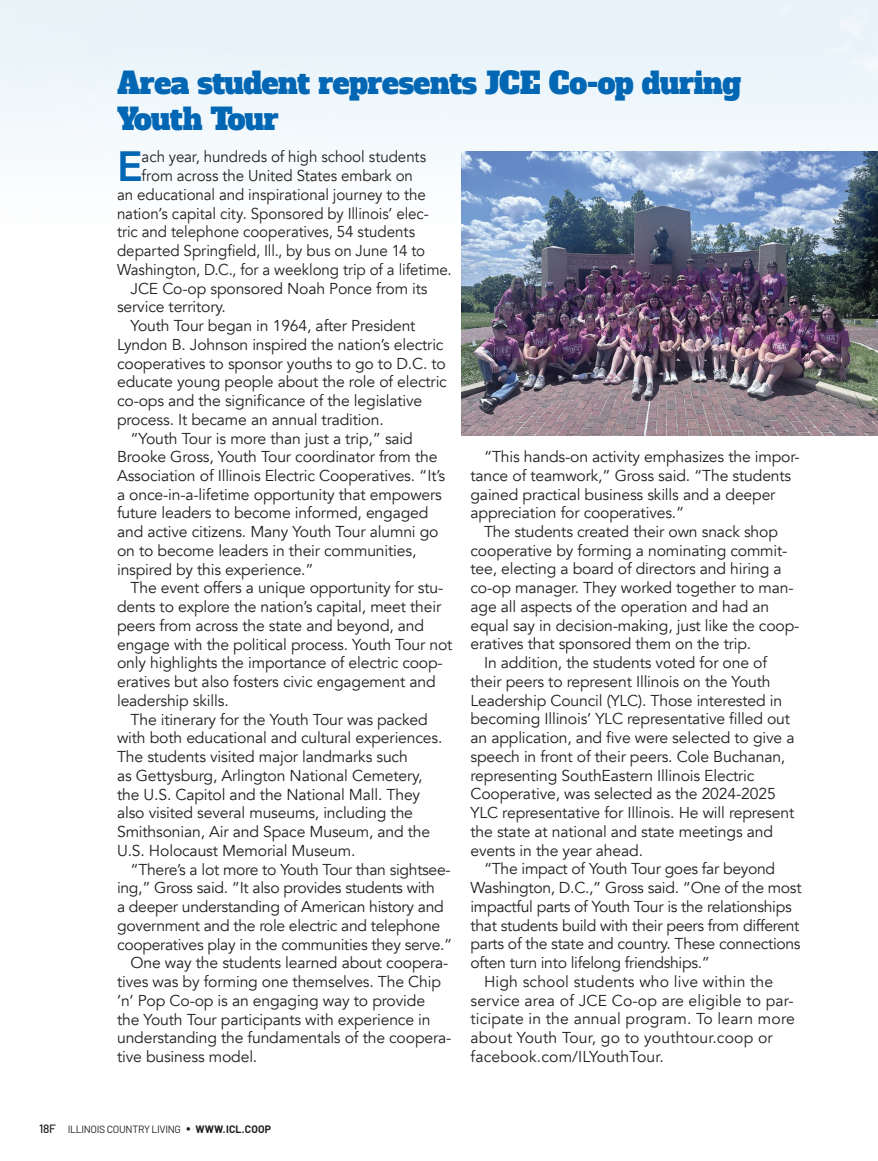
<style>
.page{position:relative;width:878px;height:1161px;background:#fff}
.page>*{position:absolute;margin:0;border:0;box-sizing:border-box;transform-origin:0 0}
.t1{font:800 42.3px "Avenir";color:#0166b3}
.t2{font:30px/36px "Alfa Slab One";letter-spacing:-.01em;color:#0166b3;scale:.95 1}
.t3{font:15.75px/18.8px "Avenir";letter-spacing:-.01em;color:#231f20}
.t4{font:15.75px "Avenir";letter-spacing:-.01em;color:#231f20;scale:.96 1}
.t5{font:15.75px "Avenir";letter-spacing:.01em;color:#231f20}
.t6{font:10.5px "Barlow";letter-spacing:-.03em;color:#231f20}
.s1{font-weight:500;font-size:12px}
.s2{font-size:15px}
.s3{font-weight:700}
</style>
<div class="page">
<img style="left:0;top:0;width:878px;height:316px">
<img style="left:461px;top:152px;width:416px;height:284px">
<h2 class="t2" style="left:117px;top:66px;width:658px">Area student represents JCE Co-op during<br>Youth Tour</h2>
<h1 class="t1" style="left:117px;top:133px;width:27px">E</h1>
<p class="t4" style="left:142px;top:148px;width:298px">ach year, hundreds of high school students</p>
<p class="t4" style="left:142px;top:166px;width:284px">from across the United States embark on</p>
<p class="t4" style="left:117px;top:185px;width:323px">an educational and inspirational journey to the</p>
<p class="t4" style="left:117px;top:204px;width:326px">nation’s capital city. Sponsored by Illinois’ elec-</p>
<p class="t4" style="left:117px;top:223px;width:312px">tric and telephone cooperatives, 54 students</p>
<p class="t4" style="left:117px;top:241px;width:322px">departed Springfield, Ill., by bus on June 14 to</p>
<p class="t4" style="left:117px;top:260px;width:350px">Washington, D.C., for a weeklong trip of a lifetime.</p>
<p class="t3" style="left:130px;top:279px;width:298px">JCE Co-op sponsored Noah Ponce from its</p>
<p class="t3" style="left:117px;top:298px;width:110px">service territory.</p>
<p class="t3" style="left:130px;top:317px;width:286px">Youth Tour began in 1964, after President</p>
<p class="t3" style="left:117px;top:335px;width:328px">Lyndon B. Johnson inspired the nation’s electric</p>
<p class="t3" style="left:117px;top:354px;width:330px">cooperatives to sponsor youths to go to D.C. to</p>
<p class="t3" style="left:117px;top:373px;width:331px">educate young people about the role of electric</p>
<p class="t3" style="left:117px;top:392px;width:307px">co-ops and the significance of the legislative</p>
<p class="t3" style="left:117px;top:410px;width:268px">process. It became an annual tradition.</p>
<p class="t3" style="left:130px;top:429px;width:284px">“Youth Tour is more than just a trip,” said</p>
<p class="t3" style="left:117px;top:448px;width:322px">Brooke Gross, Youth Tour coordinator from the</p>
<p class="t3" style="left:117px;top:466px;width:330px">Association of Illinois Electric Cooperatives. “It’s</p>
<p class="t3" style="left:117px;top:485px;width:326px">a once-in-a-lifetime opportunity that empowers</p>
<p class="t3" style="left:117px;top:504px;width:313px">future leaders to become informed, engaged</p>
<p class="t3" style="left:117px;top:523px;width:323px">and active citizens. Many Youth Tour alumni go</p>
<p class="t3" style="left:117px;top:541px;width:301px">on to become leaders in their communities,</p>
<p class="t3" style="left:117px;top:560px;width:198px">inspired by this experience.”</p>
<p class="t3" style="left:130px;top:579px;width:314px">The event offers a unique opportunity for stu-</p>
<p class="t3" style="left:117px;top:598px;width:326px">dents to explore the nation’s capital, meet their</p>
<p class="t3" style="left:117px;top:616px;width:308px">peers from across the state and beyond, and</p>
<p class="t3" style="left:117px;top:635px;width:337px">engage with the political process. Youth Tour not</p>
<p class="t3" style="left:117px;top:654px;width:327px">only highlights the importance of electric coop-</p>
<p class="t3" style="left:117px;top:673px;width:320px">eratives but also fosters civic engagement and</p>
<p class="t3" style="left:117px;top:691px;width:113px">leadership skills.</p>
<p class="t3" style="left:130px;top:710px;width:298px">The itinerary for the Youth Tour was packed</p>
<p class="t3" style="left:117px;top:729px;width:327px">with both educational and cultural experiences.</p>
<p class="t3" style="left:117px;top:748px;width:292px">The students visited major landmarks such</p>
<p class="t3" style="left:117px;top:766px;width:307px">as Gettysburg, Arlington National Cemetery,</p>
<p class="t3" style="left:117px;top:785px;width:305px">the U.S. Capitol and the National Mall. They</p>
<p class="t3" style="left:117px;top:804px;width:297px">also visited several museums, including the</p>
<p class="t3" style="left:117px;top:823px;width:315px">Smithsonian, Air and Space Museum, and the</p>
<p class="t3" style="left:117px;top:841px;width:240px">U.S. Holocaust Memorial Museum.</p>
<p class="t3" style="left:130px;top:860px;width:322px">“There’s a lot more to Youth Tour than sightsee-</p>
<p class="t3" style="left:117px;top:879px;width:319px">ing,” Gross said. “It also provides students with</p>
<p class="t3" style="left:117px;top:898px;width:328px">a deeper understanding of American history and</p>
<p class="t3" style="left:117px;top:916px;width:324px">government and the role electric and telephone</p>
<p class="t3" style="left:117px;top:935px;width:337px">cooperatives play in the communities they serve.”</p>
<p class="t3" style="left:130px;top:954px;width:319px">One way the students learned about coopera-</p>
<p class="t3" style="left:117px;top:973px;width:325px">tives was by forming one themselves. The Chip</p>
<p class="t3" style="left:117px;top:991px;width:309px">’n’ Pop Co-op is an engaging way to provide</p>
<p class="t3" style="left:117px;top:1010px;width:315px">the Youth Tour participants with experience in</p>
<p class="t3" style="left:117px;top:1029px;width:336px">understanding the fundamentals of the coopera-</p>
<p class="t3" style="left:117px;top:1048px;width:142px">tive business model.</p>
<p class="t3" style="left:470px;top:448px;width:331px;text-indent:13px">“This hands-on activity emphasizes the impor&shy;tance of teamwork,” Gross said. “The students gained practical business skills and a deeper appreciation for cooperatives.”</p>
<p class="t3" style="left:484px;top:522px;width:295px">The students created their own snack shop</p>
<p class="t3" style="left:470px;top:541px;width:318px">cooperative by forming a nominating commit-</p>
<p class="t3" style="left:470px;top:560px;width:312px">tee, electing a board of directors and hiring a</p>
<p class="t3" style="left:470px;top:579px;width:324px">co-op manager. They worked together to man-</p>
<p class="t3" style="left:470px;top:597px;width:300px">age all aspects of the operation and had an</p>
<p class="t3" style="left:470px;top:616px;width:330px">equal say in decision-making, just like the coop-</p>
<p class="t3" style="left:470px;top:635px;width:282px">eratives that sponsored them on the trip.</p>
<p class="t3" style="left:484px;top:654px;width:284px">In addition, the students voted for one of</p>
<p class="t3" style="left:470px;top:672px;width:302px">their peers to represent Illinois on the Youth</p>
<p class="t3" style="left:470px;top:691px;width:313px">Leadership Council (YLC). Those interested in</p>
<p class="t3" style="left:470px;top:710px;width:321px">becoming Illinois’ YLC representative filled out</p>
<p class="t3" style="left:470px;top:729px;width:325px">an application, and five were selected to give a</p>
<p class="t3" style="left:470px;top:747px;width:316px">speech in front of their peers. Cole Buchanan,</p>
<p class="t3" style="left:470px;top:766px;width:285px">representing SouthEastern Illinois Electric</p>
<p class="t3" style="left:470px;top:785px;width:307px">Cooperative, was selected as the 2024-2025</p>
<p class="t3" style="left:470px;top:804px;width:325px">YLC representative for Illinois. He will represent</p>
<p class="t3" style="left:470px;top:822px;width:304px">the state at national and state meetings and</p>
<p class="t3" style="left:470px;top:841px;width:174px">events in the year ahead.</p>
<p class="t3" style="left:484px;top:860px;width:293px">“The impact of Youth Tour goes far beyond</p>
<p class="t3" style="left:470px;top:879px;width:332px">Washington, D.C.,” Gross said. “One of the most</p>
<p class="t3" style="left:470px;top:897px;width:323px">impactful parts of Youth Tour is the relationships</p>
<p class="t3" style="left:470px;top:916px;width:330px">that students build with their peers from different</p>
<p class="t3" style="left:470px;top:935px;width:331px">parts of the state and country. These connections</p>
<p class="t3" style="left:470px;top:954px;width:241px">often turn into lifelong friendships.”</p>
<p class="t5" style="left:484px;top:972px;width:291px">High school students who live within the</p>
<p class="t5" style="left:470px;top:991px;width:324px">service area of JCE Co-op are eligible to par-</p>
<p class="t5" style="left:470px;top:1009px;width:326px">ticipate in the annual program. To learn more</p>
<p class="t5" style="left:470px;top:1028px;width:304px">about Youth Tour, go to youthtour.coop or</p>
<p class="t5" style="left:470px;top:1047px;width:195px">facebook.com/ILYouthTour.</p>
<p class="t6" style="left:39px;top:1122px;width:233px"><span class="s1">18F</span> ILLINOIS COUNTRY LIVING <span class="s2">•</span> <span class="s3">WWW.ICL.COOP</span></p>
</div>
